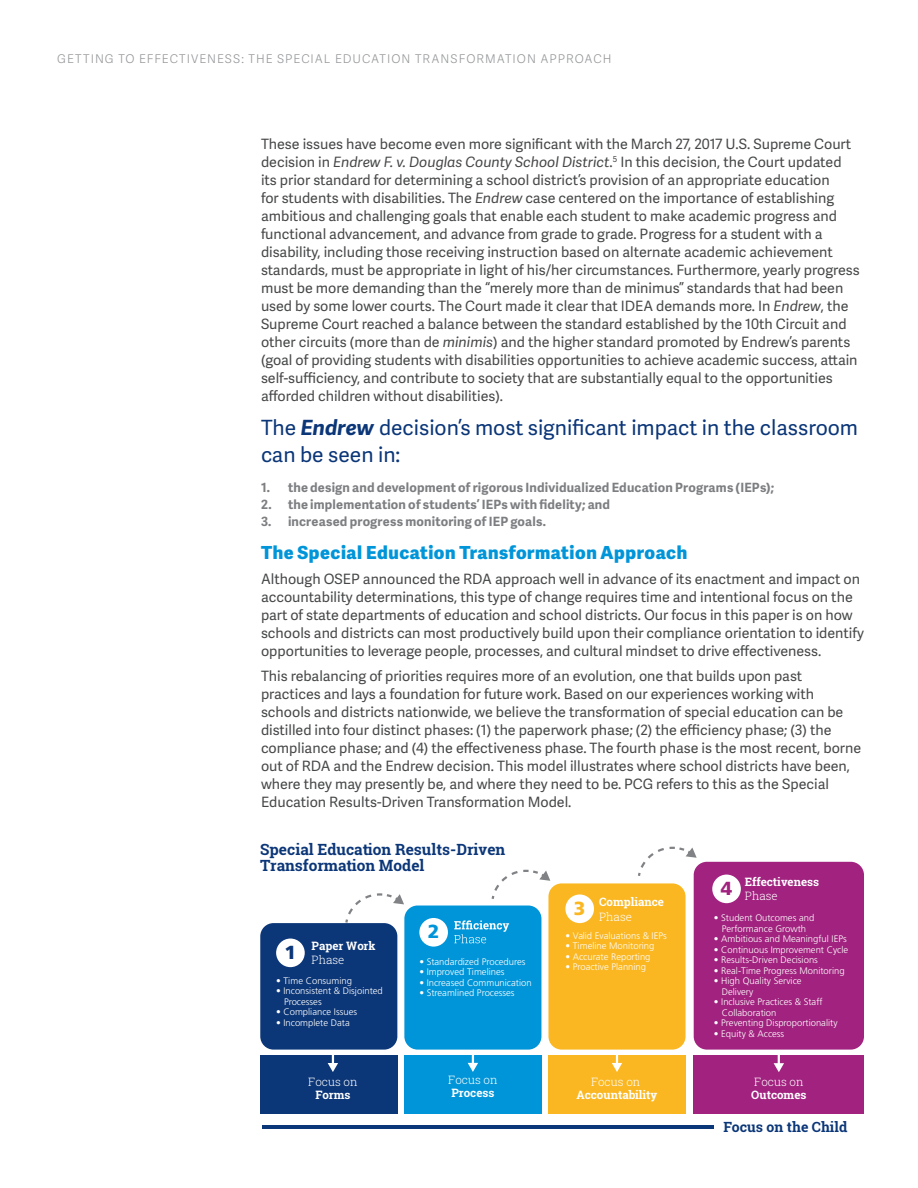
<style>
.page{position:relative;width:918px;height:1188px;background:#fff}
.page>*{position:absolute;margin:0;border:0;box-sizing:border-box;transform-origin:0 0}
.Call_Outs{font:21px/27px "Adelle Sans";color:#0b3678}
.t1{font:900 18.9px "Frutiger LT Std";color:#0b3678}
.t2{font:900 18.9px "Frutiger LT Std";color:#0095d9}
.t3{font:900 18.9px "Frutiger LT Std";color:#fab721}
.t4{font:900 18.9px "Frutiger LT Std";color:#a1227f}
.SubHead{font:18px "Adelle Sans Eb";letter-spacing:.03em;color:#0095d9}
.t5{font:700 15.45px/16.8px "Roboto Slab";color:#0b3678}
.Body_Copy{font:14.25px/18px "Adelle Sans";color:#464748}
.t6{font:700 14.1px "Roboto Slab";color:#0b3678}
.t7{font:700 12.75px "Adelle Sans";letter-spacing:.015em;color:#7c7e81}
.t8{font:12px "Adelle Sans Lt";letter-spacing:.085em;color:#939598}
.t9{font:700 11.55px "Roboto Slab";color:#fff}
.t10{font:300 11.55px "Roboto Slab";color:#fff}
.t11{font:300 9.45px/10.5px "Frutiger LT Std";color:#fff}
.s1{font-style:italic}
.s2{font-weight:700;font-style:italic}
</style>
<div class="page">
<div style="left:694px;top:1055px;width:170px;height:59px;background:#a1227f"></div>
<div style="left:548px;top:1055px;width:138px;height:59px;background:#fab721"></div>
<div style="left:404px;top:1055px;width:137px;height:59px;background:#0095d9"></div>
<div style="left:260px;top:1055px;width:137px;height:59px;background:#0b3678"></div>
<div style="left:404px;top:906px;width:137px;height:144px;background:#0095d9;border-radius:13px"></div>
<div style="left:548px;top:883px;width:138px;height:167px;background:#fab721;border-radius:13px"></div>
<div style="left:694px;top:862px;width:170px;height:188px;background:#a1227f;border-radius:13px"></div>
<div style="left:260px;top:923px;width:137px;height:127px;background:#0b3678;border-radius:13px"></div>
<svg style="left:328px;top:1055px;width:10px;height:17px"></svg>
<svg style="left:468px;top:1055px;width:10px;height:17px"></svg>
<svg style="left:612px;top:1055px;width:10px;height:17px"></svg>
<svg style="left:774px;top:1055px;width:10px;height:17px"></svg>
<svg style="left:454px;top:920px;width:55px;height:23px"></svg>
<div style="left:276px;top:939px;width:29px;height:28px;background:#fff;border-radius:50%"></div>
<div style="left:419px;top:918px;width:29px;height:29px;background:#fff;border-radius:50%"></div>
<div style="left:565px;top:894px;width:29px;height:29px;background:#fff;border-radius:50%"></div>
<div style="left:712px;top:875px;width:29px;height:28px;background:#fff;border-radius:50%"></div>
<hr style="left:262px;top:1125px;width:451px;height:4px;background:#0b3678">
<svg style="left:344px;top:893px;width:60px;height:32px"></svg>
<svg style="left:491px;top:869px;width:59px;height:32px"></svg>
<svg style="left:638px;top:846px;width:59px;height:32px"></svg>
<p class="t8" style="left:57px;top:51px;width:556px">GETTING TO EFFECTIVENESS: THE SPECIAL EDUCATION TRANSFORMATION APPROACH</p>
<p class="Body_Copy" style="left:261px;top:135px;width:600px">These issues have become even more significant with the March 27, 2017 U.S. Supreme Court decision in <span class="s1">Endrew F. v. Douglas County School District</span>.<sup>5</sup> In this decision, the Court updated its prior standard for determining a school district’s provision of an appropriate education<br>for students with disabilities. The <span class="s1">Endrew</span> case centered on the importance of establishing ambitious and challenging goals that enable each student to make academic progress and functional advancement, and advance from grade to grade. Progress for a student with a disability, including those receiving instruction based on alternate academic achievement standards, must be appropriate in light of his/her circumstances. Furthermore, yearly progress must be more demanding than the “merely more than de minimus” standards that had been used by some lower courts. The Court made it clear that IDEA demands more. In <span class="s1">Endrew</span>, the Supreme Court reached a balance between the standard established by the 10th Circuit and other circuits (more than de <span class="s1">minimis</span>) and the higher standard promoted by Endrew’s parents (goal of providing students with disabilities opportunities to achieve academic success, attain self-sufficiency, and contribute to society that are substantially equal to the opportunities afforded children without disabilities).</p>
<p class="Call_Outs" style="left:261px;top:413px;width:599px">The <span class="s2">Endrew</span> decision’s most significant impact in the classroom can be seen in:</p>
<p class="t7" style="left:261px;top:478px;width:515px">1. the design and development of rigorous Individualized Education Programs (IEPs);</p>
<p class="t7" style="left:261px;top:495px;width:351px">2. the implementation of students’ IEPs with fidelity; and</p>
<p class="t7" style="left:261px;top:512px;width:287px">3. increased progress monitoring of IEP goals.</p>
<p class="SubHead" style="left:261px;top:539px;width:428px">The Special Education Transformation Approach</p>
<p class="Body_Copy" style="left:261px;top:569px;width:605px">Although OSEP announced the RDA approach well in advance of its enactment and impact on accountability determinations, this type of change requires time and intentional focus on the part of state departments of education and school districts. Our focus in this paper is on how schools and districts can most productively build upon their compliance orientation to identify opportunities to leverage people, processes, and cultural mindset to drive effectiveness.</p>
<p class="Body_Copy" style="left:261px;top:666px;width:602px">This rebalancing of priorities requires more of an evolution, one that builds upon past practices and lays a foundation for future work. Based on our experiences working with schools and districts nationwide, we believe the transformation of special education can be distilled into four distinct phases: (1) the paperwork phase; (2) the efficiency phase; (3) the compliance phase; and (4) the effectiveness phase. The fourth phase is the most recent, borne out of RDA and the Endrew decision. This model illustrates where school districts have been, where they may presently be, and where they need to be. PCG refers to this as the Special Education Results-Driven Transformation Model.</p>
<p class="t5" style="left:260px;top:840px;width:247px">Special Education Results-Driven<br>Transformation Model</p>
<h2 class="t1" style="left:285px;top:941px;width:13px">1</h2>
<p class="t9" style="left:312px;top:938px;width:65px">Paper Work</p>
<p class="t10" style="left:312px;top:952px;width:34px">Phase</p>
<p class="t11" style="left:276px;top:975px;width:77px">• Time Consuming</p>
<p class="t11" style="left:284px;top:986px;width:100px;text-indent:-8px">• Inconsistent &amp; Disjointed<br>Processes</p>
<p class="t11" style="left:276px;top:1007px;width:82px">• Compliance Issues</p>
<p class="t11" style="left:276px;top:1018px;width:75px">• Incomplete Data</p>
<p class="t10" style="left:308px;top:1074px;width:51px">Focus on</p>
<p class="t9" style="left:315px;top:1087px;width:37px">Forms</p>
<h2 class="t2" style="left:428px;top:920px;width:13px">2</h2>
<p class="t11" style="left:419px;top:956px;width:108px">• Standardized Procedures</p>
<p class="t11" style="left:419px;top:967px;width:87px">• Improved Timelines</p>
<p class="t11" style="left:419px;top:977px;width:114px">• Increased Communication</p>
<p class="t11" style="left:419px;top:988px;width:97px">• Streamlined Processes</p>
<p class="t10" style="left:448px;top:1072px;width:51px">Focus on</p>
<p class="t9" style="left:451px;top:1085px;width:45px">Process</p>
<h2 class="t3" style="left:574px;top:897px;width:13px">3</h2>
<p class="t9" style="left:599px;top:894px;width:66px">Compliance</p>
<p class="t10" style="left:599px;top:908px;width:34px">Phase</p>
<p class="t11" style="left:565px;top:930px;width:103px">• Valid Evaluations &amp; IEPs</p>
<p class="t11" style="left:565px;top:941px;width:91px">• Timeline Monitoring</p>
<p class="t11" style="left:565px;top:951px;width:87px">• Accurate Reporting</p>
<p class="t11" style="left:565px;top:962px;width:82px">• Proactive Planning</p>
<p class="t10" style="left:591px;top:1074px;width:51px">Focus on</p>
<p class="t9" style="left:577px;top:1087px;width:82px">Accountability</p>
<h2 class="t4" style="left:721px;top:877px;width:13px">4</h2>
<p class="t9" style="left:745px;top:874px;width:76px">Effectiveness</p>
<p class="t10" style="left:745px;top:888px;width:34px">Phase</p>
<p class="t11" style="left:714px;top:913px;width:102px;text-align:center">• Student Outcomes and<br>Performance Growth</p>
<p class="t11" style="left:714px;top:934px;width:135px">• Ambitious and Meaningful IEPs</p>
<p class="t11" style="left:714px;top:944px;width:136px">• Continuous Improvement Cycle</p>
<p class="t11" style="left:714px;top:955px;width:106px">• Results-Driven Decisions</p>
<p class="t11" style="left:714px;top:965px;width:132px">• Real-Time Progress Monitoring</p>
<p class="t11" style="left:722px;top:976px;width:81px;text-indent:-8px">• High Quality Service<br>Delivery</p>
<p class="t11" style="left:722px;top:997px;width:102px;text-indent:-8px">• Inclusive Practices &amp; Staff<br>Collaboration</p>
<p class="t11" style="left:714px;top:1018px;width:125px">• Preventing Disproportionality</p>
<p class="t11" style="left:714px;top:1028px;width:72px">• Equity &amp; Access</p>
<p class="t10" style="left:754px;top:1074px;width:51px">Focus on</p>
<p class="t9" style="left:751px;top:1086px;width:57px">Outcomes</p>
<p class="t6" style="left:723px;top:1117px;width:125px">Focus on the Child</p>
</div>
